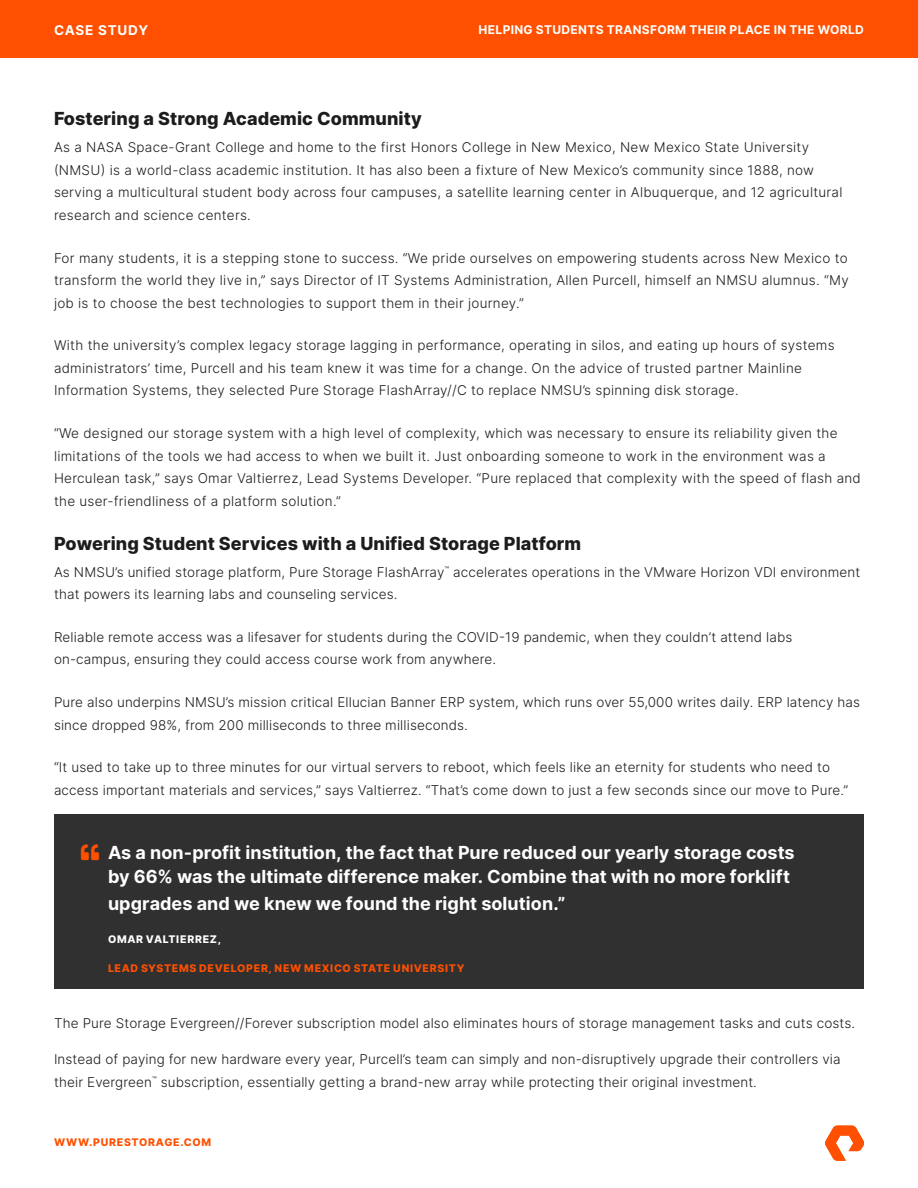
<style>
.page{position:relative;width:918px;height:1188px;background:#fff}
.page>*{position:absolute;margin:0;border:0;box-sizing:border-box;transform-origin:0 0}
.t1{font:700 18px/24px "Inter";letter-spacing:.005em;color:#fff}
.p_header-1{font:800 18px "Inter";letter-spacing:.005em;color:#1c1c1c}
.p_body{font:300 13.5px/22.5px "Inter";letter-spacing:.01em;color:#1c1c1c}
.t2{font:700 13.5px "Inter";letter-spacing:.06em;color:#fff}
.t3{font:700 12px "Inter";letter-spacing:.025em;color:#fff}
.p_quote_box_attribute{font:800 10.5px "Inter";letter-spacing:.065em;color:#fe5000}
.p_quote_box_attribute-2{font:800 10.5px "Inter";letter-spacing:.06em;color:#fff}
</style>
<div class="page">
<div style="left:0;top:0;width:918px;height:57px;background:#fe5000"></div>
<svg style="left:825px;top:1126px;width:39px;height:35px"></svg>
<div style="left:54px;top:815px;width:810px;height:174px;background:#303031"></div>
<p class="t2" style="left:54px;top:20px;width:96px">CASE STUDY</p>
<p class="t3" style="left:479px;top:21px;width:387px">HELPING STUDENTS TRANSFORM THEIR PLACE IN THE WORLD</p>
<p class="p_header-1" style="left:54px;top:106px;width:369px">Fostering a Strong Academic Community</p>
<p class="p_body" style="left:54px;top:136px;width:790px">As a NASA Space-Grant College and home to the first Honors College in New Mexico, New Mexico State University (NMSU) is a world-class academic institution. It has also been a fixture of New Mexico’s community since 1888, now serving a multicultural student body across four campuses, a satellite learning center in Albuquerque, and 12 agricultural research and science centers.</p>
<p class="p_body" style="left:54px;top:246px;width:796px;text-align:justify">For many students, it is a stepping stone to success. “We pride ourselves on empowering students across New Mexico to transform the world they live in,” says Director of IT Systems Administration, Allen Purcell, himself an NMSU alumnus. “My job is to choose the best technologies to support them in their journey.”</p>
<p class="p_body" style="left:54px;top:334px;width:782px">With the university’s complex legacy storage lagging in performance, operating in silos, and eating up hours of systems administrators’ time, Purcell and his team knew it was time for a change. On the advice of trusted partner Mainline<br>Information Systems, they selected Pure Storage FlashArray//C to replace NMSU’s spinning disk storage.</p>
<p class="p_body" style="left:54px;top:422px;width:808px">“We designed our storage system with a high level of complexity, which was necessary to ensure its reliability given the limitations of the tools we had access to when we built it. Just onboarding someone to work in the environment was a Herculean task,” says Omar Valtierrez, Lead Systems Developer. “Pure replaced that complexity with the speed of flash and the user-friendliness of a platform solution.”</p>
<p class="p_header-1" style="left:54px;top:530px;width:529px">Powering Student Services with a Unified Storage Platform</p>
<p class="p_body" style="left:54px;top:560px;width:808px">As NMSU’s unified storage platform, Pure Storage FlashArray<sup>™</sup> accelerates operations in the VMware Horizon VDI environment that powers its learning labs and counseling services.</p>
<p class="p_body" style="left:54px;top:626px;width:740px">Reliable remote access was a lifesaver for students during the COVID-19 pandemic, when they couldn’t attend labs on-campus, ensuring they could access course work from anywhere.</p>
<p class="p_body" style="left:54px;top:691px;width:808px">Pure also underpins NMSU’s mission critical Ellucian Banner ERP system, which runs over 55,000 writes daily. ERP latency has since dropped 98%, from 200 milliseconds to three milliseconds.</p>
<p class="p_body" style="left:54px;top:756px;width:796px">“It used to take up to three minutes for our virtual servers to reboot, which feels like an eternity for students who need to access important materials and services,” says Valtierrez. “That’s come down to just a few seconds since our move to Pure.”</p>
<p class="t1" style="left:108px;top:840px;width:688px">As a non-profit institution, the fact that Pure reduced our yearly storage costs by 66% was the ultimate difference maker. Combine that with no more forklift</p>
<p class="t1" style="left:108px;top:891px;width:459px">upgrades and we knew we found the right solution.”</p>
<p class="p_quote_box_attribute-2" style="left:108px;top:931px;width:114px">OMAR VALTIERREZ,</p>
<p class="p_quote_box_attribute" style="left:108px;top:960px;width:358px">LEAD SYSTEMS DEVELOPER, NEW MEXICO STATE UNIVERSITY</p>
<p class="p_body" style="left:54px;top:1012px;width:803px">The Pure Storage Evergreen//Forever subscription model also eliminates hours of storage management tasks and cuts costs.</p>
<p class="p_body" style="left:54px;top:1048px;width:788px">Instead of paying for new hardware every year, Purcell’s team can simply and non-disruptively upgrade their controllers via their Evergreen<sup>™</sup> subscription, essentially getting a brand-new array while protecting their original investment.</p>
<p class="p_quote_box_attribute" style="left:54px;top:1135px;width:159px">WWW.PURESTORAGE.COM</p>
</div>
